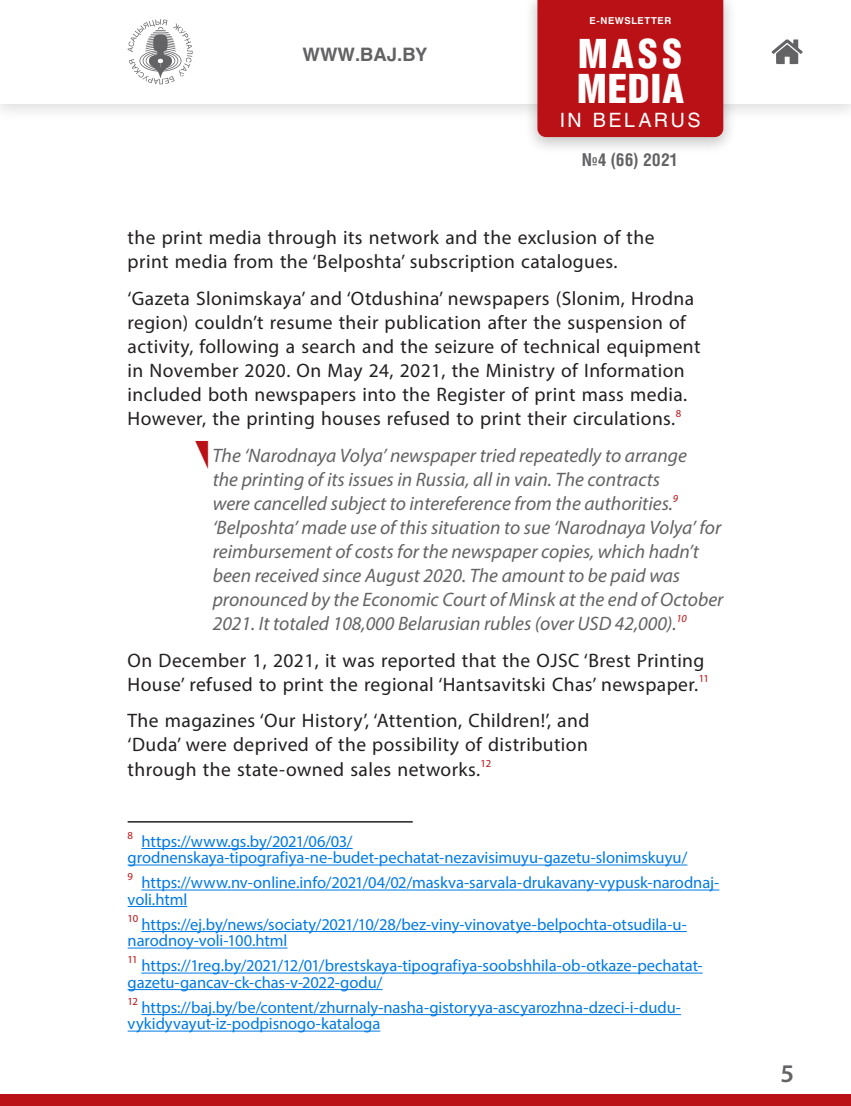
<style>
.page{position:relative;width:851px;height:1106px;background:#fff}
.page>*{position:absolute;margin:0;border:0;box-sizing:border-box;transform-origin:0 0}
.t1{font:40.5px/35.2px "Helios Cond Black C";letter-spacing:.025em;color:#fff}
.t2{font:600 25.5px "Myriad Pro";color:#636366}
.t3{font:19.5px/24px "Myriad Pro";letter-spacing:.02em;color:#231f20}
.t4{font:italic 19.5px/24px "Myriad Pro";color:#636366}
.t5{font:19.5px "Helios C";letter-spacing:.14em;color:#fff}
.t6{font:700 18.3px "Helios C";color:#636366}
.t7{font:700 17.85px "Helios Cond C";color:#636366}
.t8{font:16.5px/16.5px "Myriad Pro";letter-spacing:-.005em;color:#007ae5}
.t9{font:10.8px "Myriad Pro";color:#b91115}
.t10{font:700 9.45px "Helios C";letter-spacing:.06em;color:#fff}
</style>
<div class="page">
<div style="left:0;top:1094px;width:850px;height:12px;background:#b91115"></div>
<hr style="left:128px;top:821px;width:284px;height:1px;background:#231f20">
<hr style="left:141px;top:848px;width:211px;height:1px;background:#007ae5">
<hr style="left:128px;top:864px;width:559px;height:1px;background:#007ae5">
<hr style="left:141px;top:889px;width:578px;height:1px;background:#007ae5">
<hr style="left:128px;top:906px;width:59px;height:1px;background:#007ae5">
<hr style="left:141px;top:931px;width:545px;height:1px;background:#007ae5">
<hr style="left:128px;top:947px;width:159px;height:1px;background:#007ae5">
<hr style="left:141px;top:972px;width:561px;height:1px;background:#007ae5">
<hr style="left:128px;top:989px;width:254px;height:1px;background:#007ae5">
<hr style="left:141px;top:1014px;width:539px;height:1px;background:#007ae5">
<hr style="left:128px;top:1030px;width:252px;height:1px;background:#007ae5">
<div style="left:0;top:0;width:850px;height:122px;background:#231f20;opacity:.15"></div>
<div style="left:0;top:0;width:850px;height:103px;background:#fff"></div>
<svg style="left:128px;top:19px;width:64px;height:65px"></svg>
<svg style="left:771px;top:39px;width:31px;height:25px"></svg>
<div style="left:523px;top:0;width:213px;height:155px;background:#231f20;opacity:.25"></div>
<div style="left:537px;top:0;width:186px;height:137px;background:#b91115"></div>
<p class="t6" style="left:302px;top:44px;width:126px">WWW.BAJ.BY</p>
<p class="t10" style="left:589px;top:15px;width:83px">E-NEWSLETTER</p>
<h1 class="t1" style="left:576px;top:35px;width:109px">MASS<br>MEDIA</h1>
<p class="t5" style="left:560px;top:109px;width:142px">IN BELARUS</p>
<p class="t7" style="left:582px;top:149px;width:98px">№4 (66) 2021</p>
<p class="t3" style="left:128px;top:225px;width:528px">the print media through its network and the exclusion of the print media from the ‘Belposhta’ subscription catalogues.</p>
<p class="t3" style="left:128px;top:286px;width:574px">‘Gazeta Slonimskaya’ and ‘Otdushina’ newspapers (Slonim, Hrodna region) couldn’t resume their publication after the suspension of activity, following a search and the seizure of technical equipment in November 2020. On May 24, 2021, the Ministry of Information included both newspapers into the Register of print mass media.<br>However, the printing houses refused to print their circulations.<sup>8</sup></p>
<p class="t4" style="left:212px;top:443px;width:512px">The ‘Narodnaya Volya’ newspaper tried repeatedly to arrange<br>the printing of its issues in Russia, all in vain. The contracts<br>were cancelled subject to intereference from the authorities.<sup>9 </sup>‘Belposhta’ made use of this situation to sue ‘Narodnaya Volya’ for reimbursement of costs for the newspaper copies, which hadn’t been received since August 2020. The amount to be paid was pronounced by the Economic Court of Minsk at the end of October 2021. It totaled 108,000 Belarusian rubles (over USD 42,000).<sup>10</sup></p>
<p class="t3" style="left:128px;top:648px;width:583px">On December 1, 2021, it was reported that the OJSC ‘Brest Printing<br>House’ refused to print the regional ‘Hantsavitski Chas’ newspaper.<sup>11</sup></p>
<p class="t3" style="left:128px;top:708px;width:463px;text-align:justify">The magazines ‘Our History’, ‘Attention, Children!’, and ‘Duda’ were deprived of the possibility of distribution through the state-owned sales networks.<sup>12</sup></p>
<p class="t9" style="left:128px;top:828px;width:7px">8</p>
<p class="t8" style="left:128px;top:832px;width:561px;text-indent:14px">https://www.gs.by/2021/06/03/ grodnenskaya-tipografiya-ne-budet-pechatat-nezavisimuyu-gazetu-slonimskuyu/</p>
<p class="t9" style="left:128px;top:869px;width:7px">9</p>
<p class="t8" style="left:128px;top:874px;width:593px;text-indent:14px">https://www.nv-online.info/2021/04/02/maskva-sarvala-drukavany-vypusk-narodnaj&shy;voli.html</p>
<p class="t9" style="left:128px;top:911px;width:12px">10</p>
<p class="t8" style="left:128px;top:915px;width:560px;text-indent:14px">https://ej.by/news/sociaty/2021/10/28/bez-viny-vinovatye-belpochta-otsudila-u&shy;narodnoy-voli-100.html</p>
<p class="t9" style="left:128px;top:952px;width:12px">11</p>
<p class="t8" style="left:128px;top:957px;width:576px;text-indent:14px">https://1reg.by/2021/12/01/brestskaya-tipografiya-soobshhila-ob-otkaze-pechatat&shy;gazetu-gancav-ck-chas-v-2022-godu/</p>
<p class="t9" style="left:128px;top:994px;width:12px">12</p>
<p class="t8" style="left:128px;top:998px;width:554px;text-indent:14px">https://baj.by/be/content/zhurnaly-nasha-gistoryya-ascyarozhna-dzeci-i-dudu&shy;vykidyvayut-iz-podpisnogo-kataloga</p>
<h2 class="t2" style="left:780px;top:1057px;width:15px">5</h2>
</div>
